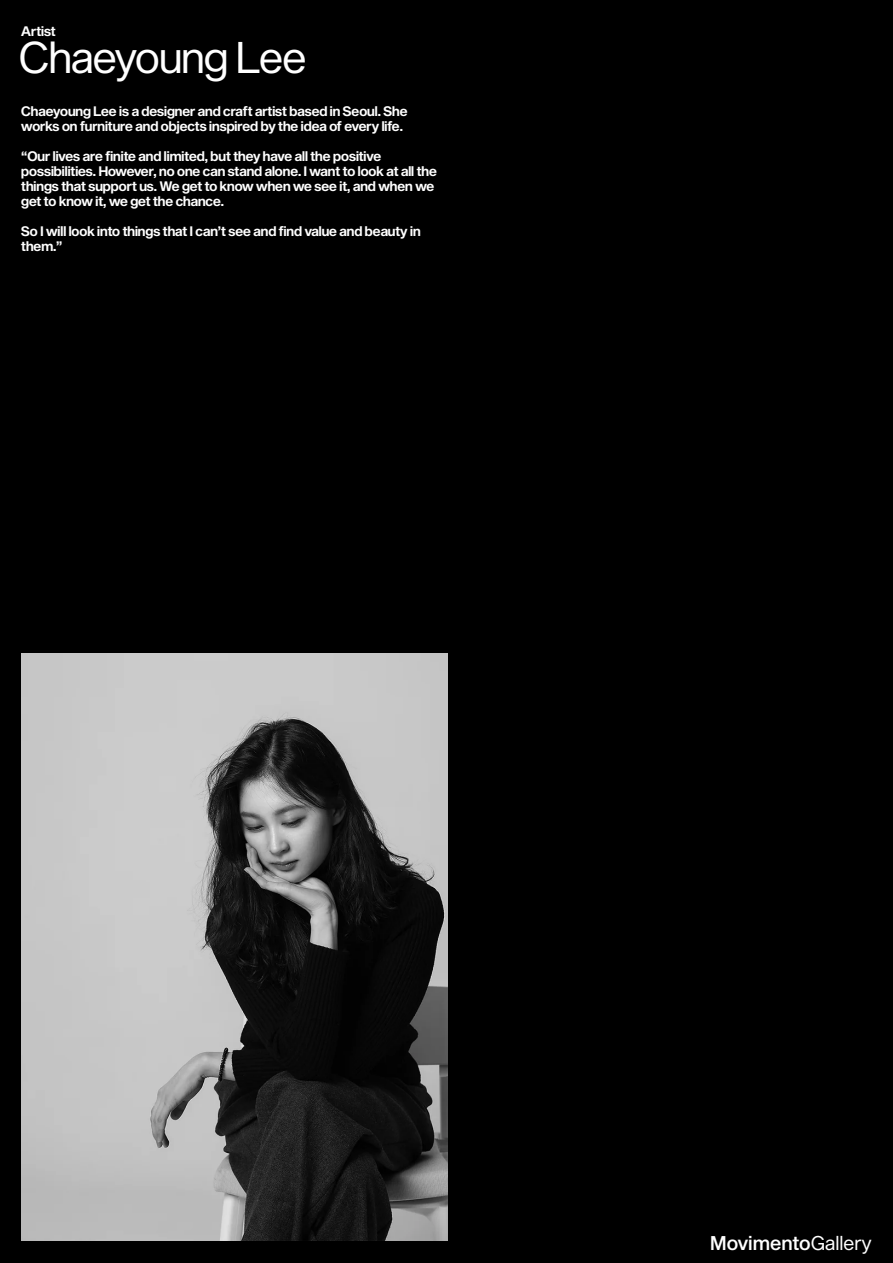
<style>
.page{position:relative;width:893px;height:1263px;background:#000}
.page>*{position:absolute;margin:0;border:0;box-sizing:border-box;transform-origin:0 0}
.t1{font:43.5px "Sequel Sans Book Disp";color:#fff}
.t2{font:19.5px "Sequel Sans Medium Head";color:#fff}
.t3{font:13.5px/15px "Sequel Sans Semi Bold Disp";color:#fff}
.s1{font-family:"Sequel Sans Book Head"}
</style>
<div class="page">
<img style="left:21px;top:653px;width:426px;height:588px">
<p class="t3" style="left:21px;top:24px;width:36px">Artist</p>
<h1 class="t1" style="left:19px;top:27px;width:289px">Chaeyoung Lee</h1>
<p class="t3" style="left:21px;top:104px;width:388px">Chaeyoung Lee is a designer and craft artist based in Seoul. She works on furniture and objects inspired by the idea of every life.</p>
<p class="t3" style="left:21px;top:149px;width:417px">“Our lives are finite and limited, but they have all the positive possibilities. However, no one can stand alone. I want to look at all the things that support us. We get to know when we see it, and when we get to know it, we get the chance.</p>
<p class="t3" style="left:21px;top:224px;width:401px">So I will look into things that I can’t see and find value and beauty in them.”</p>
<h2 class="t2" style="left:710px;top:1229px;width:163px">Movimento<span class="s1">Gallery</span></h2>
</div>
